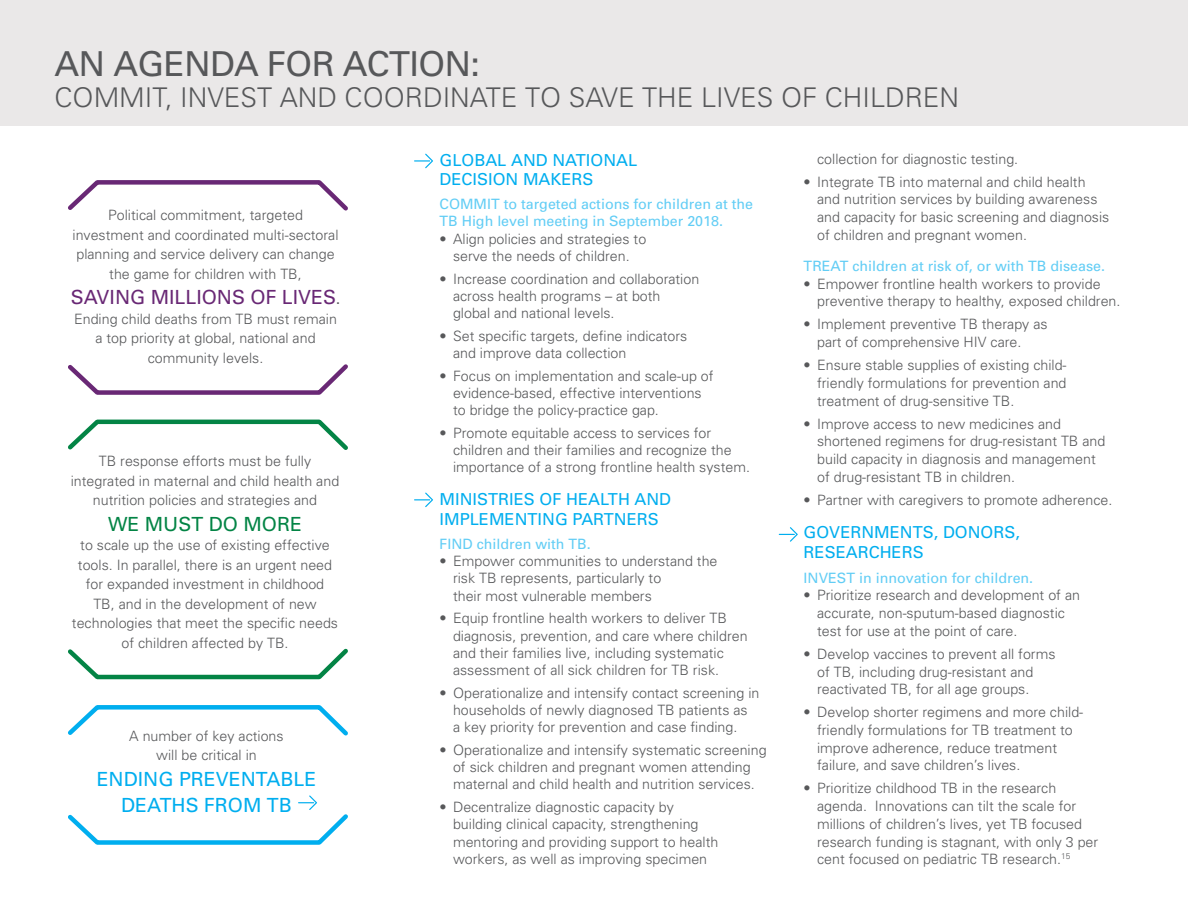
<style>
.page{position:relative;width:1188px;height:918px;background:#fff}
.page>*{position:absolute;margin:0;border:0;box-sizing:border-box;transform-origin:0 0}
.t1{font:34.35px "Univers";letter-spacing:-.02em;color:#57585a}
.t2{font:300 27.15px "Univers";color:#57585a}
.t3{font:19.5px/25.5px "Univers";color:#00aeef;text-align:center}
.t4{font:19.5px "Univers";color:#692875}
.t5{font:19.5px "Univers";color:#038445}
.t6{font:16.5px/19.5px "Univers";color:#00aeef}
.t7{font:300 14.25px/17.7px "Univers";color:#57585a}
.t8{font:14.25px/17.2px "Univers";color:#62cdf5}
.s1{font-size:14.25px;color:#57585a}
</style>
<div class="page">
<div style="left:0;top:0;width:1188px;height:125px;background:#eae8e8"></div>
<svg style="left:414px;top:154px;width:19px;height:14px"></svg>
<svg style="left:414px;top:493px;width:19px;height:14px"></svg>
<svg style="left:779px;top:527px;width:19px;height:15px"></svg>
<svg style="left:68px;top:180px;width:280px;height:31px"></svg>
<svg style="left:68px;top:419px;width:280px;height:31px"></svg>
<svg style="left:68px;top:705px;width:280px;height:31px"></svg>
<svg style="left:68px;top:364px;width:280px;height:31px"></svg>
<svg style="left:68px;top:648px;width:280px;height:32px"></svg>
<svg style="left:68px;top:795px;width:280px;height:50px"></svg>
<h1 class="t1" style="left:54px;top:42px;width:427px">AN AGENDA FOR ACTION:</h1>
<h2 class="t2" style="left:54px;top:81px;width:906px">COMMIT, INVEST AND COORDINATE TO SAVE THE LIVES OF CHILDREN</h2>
<p class="t7" style="left:73px;top:205px;width:268px;line-height:19.5px;text-align:center">Political commitment, targeted investment and coordinated multi-sectoral planning and service delivery can change the game for children with TB,</p>
<h3 class="t4" style="left:71px;top:285px;width:271px">SAVING MILLIONS OF LIVES<span class="s1">.</span></h3>
<p class="t7" style="left:74px;top:309px;width:264px;line-height:19.5px;text-align:center">Ending child deaths from TB must remain a top priority at global, national and community levels.</p>
<p class="t7" style="left:71px;top:451px;width:270px;line-height:19.5px;text-align:center">TB response efforts must be fully integrated in maternal and child health and nutrition policies and strategies and</p>
<h3 class="t5" style="left:108px;top:512px;width:195px">WE MUST DO MORE</h3>
<p class="t7" style="left:72px;top:535px;width:268px;line-height:19.5px;text-align:center">to scale up the use of existing effective tools. In parallel, there is an urgent need for expanded investment in childhood<br>TB, and in the development of new technologies that meet the specific needs of children affected by TB.</p>
<p class="t7" style="left:129px;top:726px;width:156px;line-height:19.5px;text-align:center">A number of key actions will be critical in</p>
<h3 class="t3" style="left:97px;top:766px;width:221px">ENDING PREVENTABLE<br>DEATHS FROM TB</h3>
<p class="t6" style="left:440px;top:150px;width:199px">GLOBAL AND NATIONAL<br>DECISION MAKERS</p>
<p class="t8" style="left:440px;top:195px;width:315px">COMMIT to targeted actions for children at the<br>TB High level meeting in September 2018.</p>
<p class="t7" style="left:440px;top:230px;width:208px;line-height:17.2px;text-align:center">• Align policies and strategies to serve the needs of children.</p>
<p class="t7" style="left:453px;top:269px;width:248px;line-height:17.2px;text-indent:-13px">• Increase coordination and collaboration across health programs – at both global and national levels.</p>
<p class="t7" style="left:453px;top:327px;width:236px;line-height:17.2px;text-indent:-13px">• Set specific targets, define indicators and improve data collection</p>
<p class="t7" style="left:453px;top:367px;width:262px;line-height:17.2px;text-indent:-13px">• Focus on implementation and scale-up of evidence-based, effective interventions to bridge the policy-practice gap.</p>
<p class="t7" style="left:453px;top:424px;width:298px;line-height:17.2px;text-indent:-13px">• Promote equitable access to services for children and their families and recognize the importance of a strong frontline health system.</p>
<p class="t6" style="left:440px;top:490px;width:233px">MINISTRIES OF HEALTH AND<br>IMPLEMENTING PARTNERS</p>
<p class="t8" style="left:440px;top:535px;width:153px">FIND children with TB.</p>
<p class="t7" style="left:453px;top:552px;width:266px;line-height:17.2px;text-indent:-13px">• Empower communities to understand the risk TB represents, particularly to<br>their most vulnerable members</p>
<p class="t7" style="left:453px;top:609px;width:296px;line-height:17.2px;text-indent:-13px">• Equip frontline health workers to deliver TB diagnosis, prevention, and care where children and their families live, including systematic assessment of all sick children for TB risk.</p>
<p class="t7" style="left:453px;top:684px;width:308px;line-height:17.2px;text-indent:-13px">• Operationalize and intensify contact screening in households of newly diagnosed TB patients as<br>a key priority for prevention and case finding.</p>
<p class="t7" style="left:440px;top:741px;width:329px;line-height:17.2px;text-align:center">• Operationalize and intensify systematic screening of sick children and pregnant women attending maternal and child health and nutrition services.</p>
<p class="t7" style="left:453px;top:798px;width:267px;line-height:17.2px;text-indent:-13px">• Decentralize diagnostic capacity by building clinical capacity, strengthening mentoring and providing support to health workers, as well as improving specimen</p>
<p class="t7" style="left:817px;top:149px;width:203px">collection for diagnostic testing.</p>
<p class="t7" style="left:817px;top:172px;width:294px;text-indent:-13px">• Integrate TB into maternal and child health and nutrition services by building awareness and capacity for basic screening and diagnosis of children and pregnant women.</p>
<p class="t8" style="left:804px;top:257px;width:303px">TREAT children at risk of, or with TB disease.</p>
<p class="t7" style="left:817px;top:274px;width:305px;text-indent:-13px">• Empower frontline health workers to provide preventive therapy to healthy, exposed children.</p>
<p class="t7" style="left:817px;top:315px;width:232px;text-indent:-13px">• Implement preventive TB therapy as part of comprehensive HIV care.</p>
<p class="t7" style="left:817px;top:356px;width:251px;text-align:justify;text-indent:-13px">• Ensure stable supplies of existing child&shy;friendly formulations for prevention and treatment of drug-sensitive TB.</p>
<p class="t7" style="left:817px;top:414px;width:290px;text-indent:-13px">• Improve access to new medicines and shortened regimens for drug-resistant TB and build capacity in diagnosis and management of drug-resistant TB in children.</p>
<p class="t7" style="left:804px;top:491px;width:310px">• Partner with caregivers to promote adherence.</p>
<p class="t6" style="left:804px;top:522px;width:218px;line-height:20px">GOVERNMENTS, DONORS,<br>RESEARCHERS</p>
<p class="t8" style="left:804px;top:569px;width:231px">INVEST in innovation for children.</p>
<p class="t7" style="left:817px;top:586px;width:264px;text-indent:-13px">• Prioritize research and development of an accurate, non-sputum-based diagnostic test for use at the point of care.</p>
<p class="t7" style="left:817px;top:645px;width:240px;text-indent:-13px">• Develop vaccines to prevent all forms of TB, including drug-resistant and reactivated TB, for all age groups.</p>
<p class="t7" style="left:817px;top:703px;width:268px;text-indent:-13px">• Develop shorter regimens and more child&shy;friendly formulations for TB treatment to improve adherence, reduce treatment failure, and save children’s lives.</p>
<p class="t7" style="left:817px;top:779px;width:283px;text-indent:-13px">• Prioritize childhood TB in the research agenda. Innovations can tilt the scale for millions of children’s lives, yet TB focused research funding is stagnant, with only 3 per cent focused on pediatric TB research.<sup>15</sup></p>
</div>
